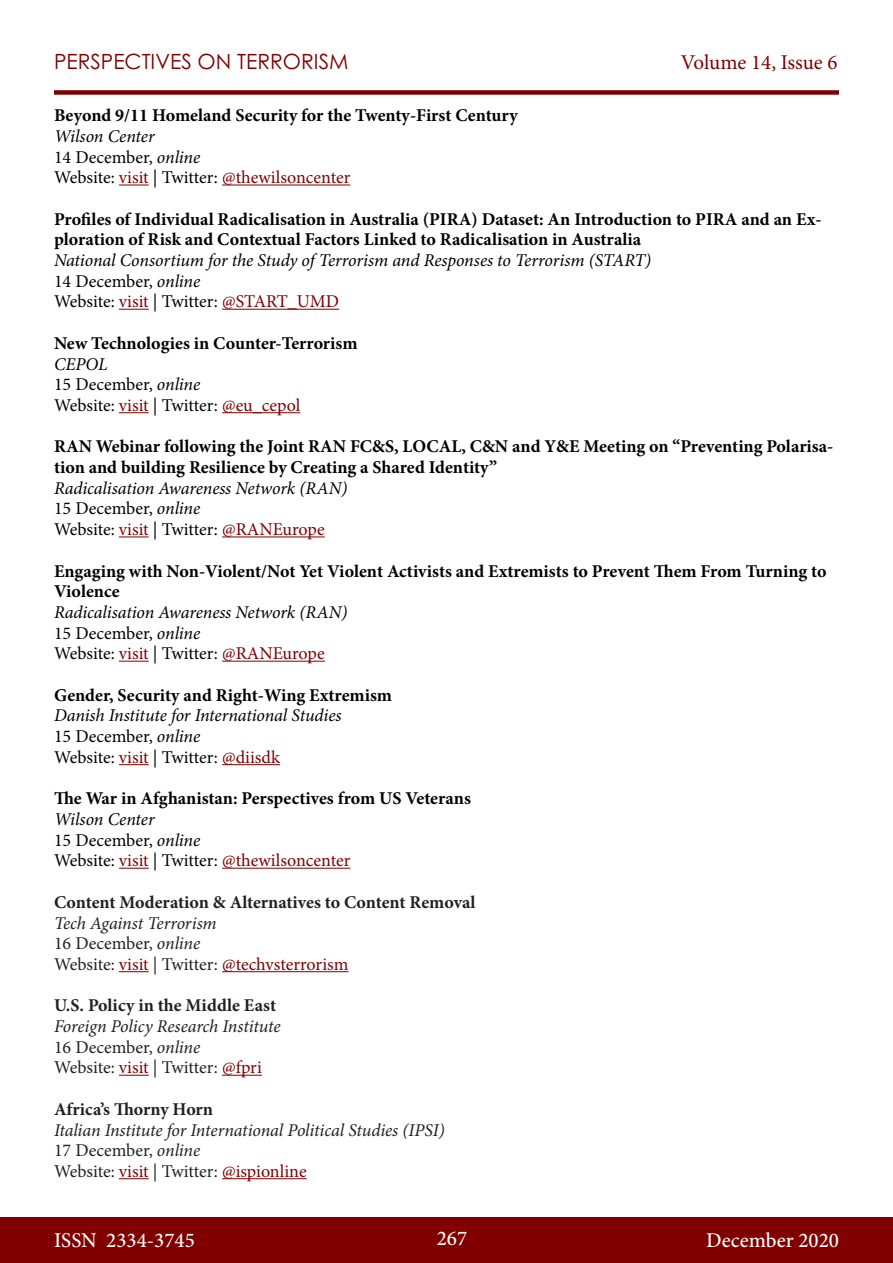
<style>
.page{position:relative;width:893px;height:1263px;background:#fff}
.page>*{position:absolute;margin:0;border:0;box-sizing:border-box;transform-origin:0 0}
.t1{font:500 21px "Minion Pro";color:#fff}
.t2{font:21px "Century Gothic Pro";color:#800000}
.t3{font:21px "Minion Pro";letter-spacing:-.005em;color:#800000}
.Normal1{font:700 18px/20.7px "Minion Pro";color:#000}
.Normal1-2{font:18px "Minion Pro";color:#000}
.Normal1-3{font:italic 18px "Minion Pro";letter-spacing:-.01em;color:#000}
.Normal1-4{font:18px "Minion Pro";letter-spacing:-.005em;color:#800000}
.Normal1-5{font:18px "Minion Pro";color:#231f20}
.Normal1-6{font:italic 18px "Minion Pro";letter-spacing:-.01em;color:#231f20}
.Normal1-7{font:700 18px "Minion Pro";color:#231f20}
.s1{font-style:italic}
.s2{color:#000}
.s3{color:#800000}
.s4{color:#231f20}
</style>
<div class="page">
<div style="left:0;top:1217px;width:893px;height:46px;background:#800000"></div>
<div style="left:54px;top:90px;width:785px;height:5px;background:#800000"></div>
<hr style="left:119px;top:185px;width:30px;height:1px;background:#800000">
<hr style="left:222px;top:185px;width:128px;height:1px;background:#800000">
<hr style="left:119px;top:309px;width:30px;height:1px;background:#800000">
<hr style="left:222px;top:309px;width:117px;height:1px;background:#800000">
<hr style="left:119px;top:412px;width:30px;height:1px;background:#800000">
<hr style="left:222px;top:412px;width:78px;height:1px;background:#800000">
<hr style="left:119px;top:536px;width:30px;height:1px;background:#800000">
<hr style="left:222px;top:536px;width:103px;height:1px;background:#800000">
<hr style="left:119px;top:661px;width:30px;height:1px;background:#800000">
<hr style="left:222px;top:661px;width:103px;height:1px;background:#800000">
<hr style="left:119px;top:764px;width:30px;height:1px;background:#800000">
<hr style="left:222px;top:764px;width:58px;height:1px;background:#800000">
<hr style="left:119px;top:868px;width:30px;height:1px;background:#800000">
<hr style="left:222px;top:868px;width:128px;height:1px;background:#800000">
<hr style="left:119px;top:971px;width:30px;height:1px;background:#800000">
<hr style="left:222px;top:971px;width:126px;height:1px;background:#800000">
<hr style="left:119px;top:1075px;width:30px;height:1px;background:#800000">
<hr style="left:222px;top:1075px;width:40px;height:1px;background:#800000">
<hr style="left:119px;top:1178px;width:30px;height:1px;background:#800000">
<hr style="left:222px;top:1178px;width:85px;height:1px;background:#800000">
<p class="t2" style="left:54px;top:49px;width:296px">PERSPECTIVES ON TERRORISM</p>
<p class="t3" style="left:681px;top:48px;width:158px">Volume 14, Issue 6</p>
<p class="Normal1" style="left:54px;top:105px;width:465px">Beyond 9/11 Homeland Security for the Twenty-First Century</p>
<p class="Normal1-3" style="left:54px;top:124px;width:102px">Wilson Center</p>
<p class="Normal1-2" style="left:54px;top:145px;width:148px">14 December, <span class="s1">online</span></p>
<p class="Normal1-4" style="left:54px;top:165px;width:298px"><span class="s2">Website:</span> visit <span class="s2">| Twitter:</span> @thewilsoncenter</p>
<p class="Normal1" style="left:54px;top:208px;width:769px">Profiles of Individual Radicalisation in Australia (PIRA) Dataset: An Introduction to PIRA and an Ex&shy;ploration of Risk and Contextual Factors Linked to Radicalisation in Australia</p>
<p class="Normal1-3" style="left:54px;top:248px;width:599px">National Consortium for the Study of Terrorism and Responses to Terrorism (START)</p>
<p class="Normal1-2" style="left:54px;top:269px;width:148px">14 December, <span class="s1">online</span></p>
<p class="Normal1-2" style="left:54px;top:290px;width:287px">Website: <span class="s3">visit</span> | Twitter: <span class="s3">@START_UMD</span></p>
<p class="Normal1" style="left:54px;top:332px;width:305px">New Technologies in Counter-Terrorism</p>
<p class="Normal1-3" style="left:54px;top:351px;width:55px">CEPOL</p>
<p class="Normal1-2" style="left:54px;top:372px;width:148px">15 December, <span class="s1">online</span></p>
<p class="Normal1-2" style="left:54px;top:393px;width:248px">Website: <span class="s3">visit</span> | Twitter: <span class="s3">@eu_cepol</span></p>
<p class="Normal1" style="left:54px;top:436px;width:781px">RAN Webinar following the Joint RAN FC&amp;S, LOCAL, C&amp;N and Y&amp;E Meeting on “Preventing Polarisa&shy;tion and building Resilience by Creating a Shared Identity”</p>
<p class="Normal1-3" style="left:54px;top:476px;width:295px">Radicalisation Awareness Network (RAN)</p>
<p class="Normal1-2" style="left:54px;top:497px;width:148px">15 December, <span class="s1">online</span></p>
<p class="Normal1-2" style="left:54px;top:517px;width:272px">Website: <span class="s3">visit</span> | Twitter: <span class="s3">@RANEurope</span></p>
<p class="Normal1" style="left:54px;top:560px;width:774px">Engaging with Non-Violent/Not Yet Violent Activists and Extremists to Prevent Them From Turning to<br>Violence</p>
<p class="Normal1-3" style="left:54px;top:600px;width:295px">Radicalisation Awareness Network (RAN)</p>
<p class="Normal1-2" style="left:54px;top:621px;width:148px">15 December, <span class="s1">online</span></p>
<p class="Normal1-2" style="left:54px;top:641px;width:272px">Website: <span class="s3">visit</span> | Twitter: <span class="s3">@RANEurope</span></p>
<p class="Normal1" style="left:54px;top:684px;width:339px">Gender, Security and Right-Wing Extremism</p>
<p class="Normal1-3" style="left:54px;top:703px;width:289px">Danish Institute for International Studies</p>
<p class="Normal1-2" style="left:54px;top:724px;width:148px">15 December, <span class="s1">online</span></p>
<p class="Normal1-2" style="left:54px;top:745px;width:228px">Website: <span class="s3">visit</span> | Twitter: <span class="s3">@diisdk</span></p>
<p class="Normal1" style="left:54px;top:788px;width:418px">The War in Afghanistan: Perspectives from US Veterans</p>
<p class="Normal1-3" style="left:54px;top:807px;width:102px">Wilson Center</p>
<p class="Normal1-2" style="left:54px;top:828px;width:148px">15 December, <span class="s1">online</span></p>
<p class="Normal1-4" style="left:54px;top:848px;width:298px"><span class="s2">Website:</span> visit <span class="s2">| Twitter:</span> @thewilsoncenter</p>
<p class="Normal1-7" style="left:54px;top:889px;width:423px">Content Moderation &amp; Alternatives to Content Removal</p>
<p class="Normal1-6" style="left:54px;top:910px;width:164px">Tech Against Terrorism</p>
<p class="Normal1-5" style="left:54px;top:931px;width:148px">16 December, <span class="s1">online</span></p>
<p class="Normal1-4" style="left:54px;top:952px;width:296px"><span class="s4">Website:</span> visit <span class="s4">| Twitter:</span> @techvsterrorism</p>
<p class="Normal1-7" style="left:54px;top:993px;width:224px">U.S. Policy in the Middle East</p>
<p class="Normal1-6" style="left:54px;top:1014px;width:228px">Foreign Policy Research Institute</p>
<p class="Normal1-5" style="left:54px;top:1035px;width:148px">16 December, <span class="s1">online</span></p>
<p class="Normal1-5" style="left:54px;top:1055px;width:209px">Website: <span class="s3">visit</span> | Twitter: <span class="s3">@fpri</span></p>
<p class="Normal1-7" style="left:54px;top:1096px;width:161px">Africa’s Thorny Horn</p>
<p class="Normal1-6" style="left:54px;top:1117px;width:392px">Italian Institute for International Political Studies (IPSI)</p>
<p class="Normal1-5" style="left:54px;top:1138px;width:148px">17 December, <span class="s1">online</span></p>
<p class="Normal1-5" style="left:54px;top:1159px;width:254px">Website: <span class="s3">visit</span> | Twitter: <span class="s3">@ispionline</span></p>
<p class="t1" style="left:54px;top:1226px;width:142px">ISSN 2334-3745</p>
<p class="t1" style="left:437px;top:1224px;width:32px">267</p>
<p class="t1" style="left:706px;top:1226px;width:134px">December 2020</p>
</div>
